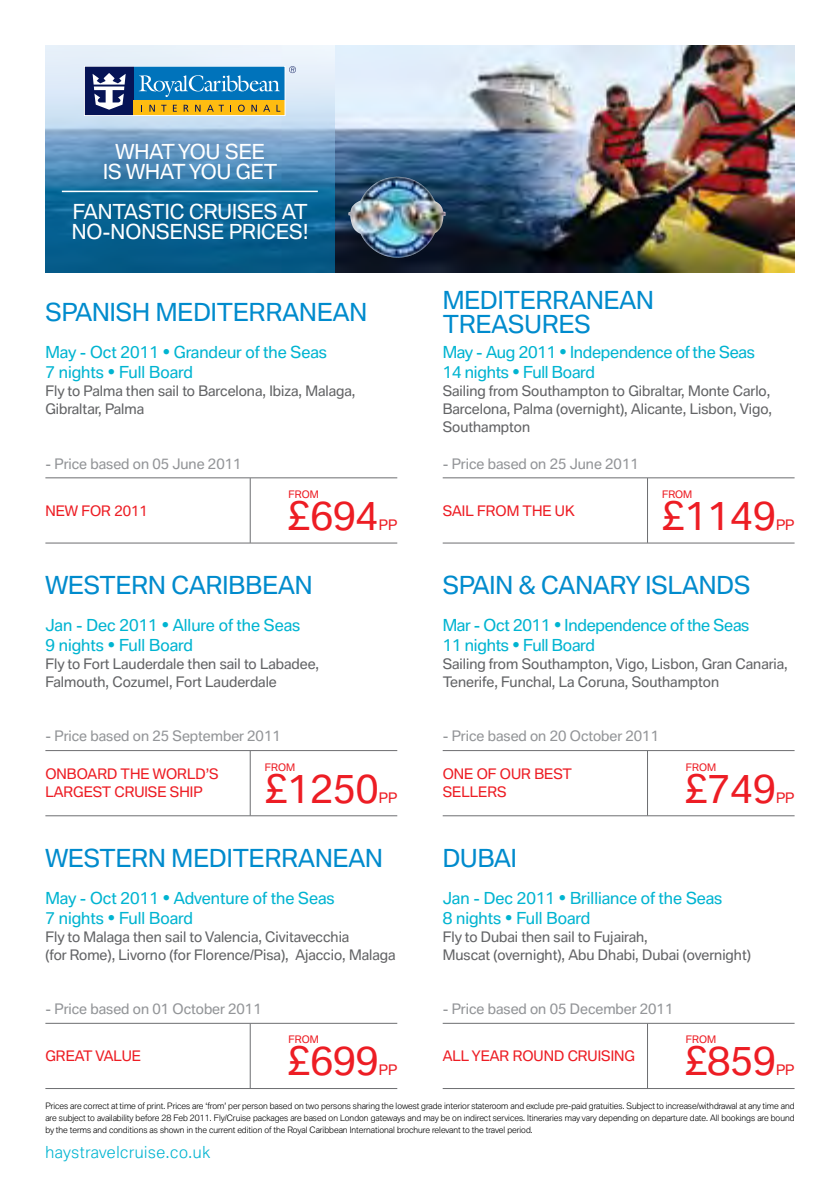
<style>
.page{position:relative;width:840px;height:1191px;background:#fff}
.page>*{position:absolute;margin:0;border:0;box-sizing:border-box;transform-origin:0 0}
.t1{font:38px "BMW Type";color:#ed1d24}
.t2{font:24px "BMW Type";color:#008bcd}
.t3{font:20px "BMW Type";letter-spacing:.055em;color:#fff}
.t4{font:16px/20px "BMW Type";color:#00b4d1}
.t5{font:300 16px "BMW Type";letter-spacing:.04em;color:#00b4d1}
.t6{font:14px/18px "BMW Type";color:#636466}
.t7{font:14px "BMW Type";color:#939598}
.t8{font:14px "BMW Type";color:#ed1d24}
.t9{font:10px "BMW Type";color:#ed1d24}
.t10{font:300 8.4px/12px "BMW Type";color:#000;text-align:justify}
</style>
<div class="page">
<img style="left:334px;top:45px;width:460px;height:227px">
<svg style="left:45px;top:45px;width:289px;height:227px;background:#5893b8"></svg>
<hr style="left:249px;top:478px;width:1px;height:65px;background:#6d6e71">
<hr style="left:45px;top:477px;width:352px;height:1px;background:#6d6e71">
<hr style="left:45px;top:542px;width:352px;height:1px;background:#6d6e71">
<hr style="left:249px;top:751px;width:1px;height:64px;background:#6d6e71">
<hr style="left:45px;top:750px;width:352px;height:1px;background:#6d6e71">
<hr style="left:45px;top:815px;width:352px;height:1px;background:#6d6e71">
<hr style="left:249px;top:1023px;width:1px;height:65px;background:#6d6e71">
<hr style="left:45px;top:1022px;width:352px;height:1px;background:#6d6e71">
<hr style="left:45px;top:1088px;width:352px;height:1px;background:#6d6e71">
<hr style="left:646px;top:478px;width:1px;height:65px;background:#6d6e71">
<hr style="left:442px;top:477px;width:352px;height:1px;background:#6d6e71">
<hr style="left:442px;top:542px;width:352px;height:1px;background:#6d6e71">
<hr style="left:646px;top:751px;width:1px;height:64px;background:#6d6e71">
<hr style="left:442px;top:750px;width:352px;height:1px;background:#6d6e71">
<hr style="left:442px;top:815px;width:352px;height:1px;background:#6d6e71">
<hr style="left:646px;top:1023px;width:1px;height:65px;background:#6d6e71">
<hr style="left:442px;top:1022px;width:352px;height:1px;background:#6d6e71">
<hr style="left:442px;top:1088px;width:352px;height:1px;background:#6d6e71">
<div style="left:84px;top:66px;width:201px;height:50px;background:#0073bb"></div>
<div style="left:84px;top:66px;width:50px;height:50px;background:#061456"></div>
<div style="left:134px;top:100px;width:151px;height:16px;background:#febc11"></div>
<svg style="left:149px;top:105px;width:6px;height:7px"></svg>
<svg style="left:161px;top:105px;width:5px;height:7px"></svg>
<svg style="left:173px;top:105px;width:4px;height:7px"></svg>
<svg style="left:183px;top:105px;width:5px;height:7px"></svg>
<svg style="left:195px;top:105px;width:5px;height:7px"></svg>
<svg style="left:207px;top:105px;width:17px;height:7px"></svg>
<svg style="left:238px;top:105px;width:6px;height:7px"></svg>
<svg style="left:251px;top:105px;width:6px;height:7px"></svg>
<svg style="left:263px;top:105px;width:7px;height:7px"></svg>
<svg style="left:276px;top:105px;width:4px;height:7px"></svg>
<svg style="left:92px;top:73px;width:34px;height:37px"></svg>
<svg style="left:139px;top:75px;width:141px;height:22px"></svg>
<svg style="left:289px;top:66px;width:7px;height:7px"></svg>
<div style="left:84px;top:66px;width:201px;height:50px;border:1px solid #fff"></div>
<img style="left:367px;top:177px;width:30px;height:13px">
<hr style="left:62px;top:191px;width:255px;height:1px;background:#fff">
<h3 class="t3" style="left:115px;top:140px;width:33px">What</h3>
<h3 class="t3" style="left:178px;top:140px;width:61px">you see</h3>
<h3 class="t3" style="left:103px;top:160px;width:37px">is what</h3>
<h3 class="t3" style="left:189px;top:160px;width:76px">you get</h3>
<h3 class="t3" style="left:73px;top:200px;width:54px">Fantast</h3>
<h3 class="t3" style="left:165px;top:200px;width:39px">ic cru</h3>
<h3 class="t3" style="left:232px;top:200px;width:19px">ises</h3>
<h3 class="t3" style="left:282px;top:200px;width:14px">at</h3>
<h3 class="t3" style="left:72px;top:220px;width:204px">no-nonsense prices</h3>
<h3 class="t3" style="left:302px;top:220px;width:7px">!</h3>
<h2 class="t2" style="left:45px;top:299px;width:189px">Spanish Mediterra</h2>
<h2 class="t2" style="left:299px;top:299px;width:69px">nean</h2>
<p class="t4" style="left:45px;top:342px;width:283px">May - Oct 2011 • Grandeur of the Seas<br>7 nights • Full Board</p>
<p class="t6" style="left:45px;top:382px;width:311px">Fly to Palma then sail to Barcelona, Ibiza, Malaga,<br>Gibraltar, Palma</p>
<p class="t7" style="left:45px;top:455px;width:197px">- Price based on 05 June 2011</p>
<h2 class="t2" style="left:442px;top:287px;width:79px">Mediterra</h2>
<h2 class="t2" style="left:585px;top:287px;width:69px">nean</h2>
<h2 class="t2" style="left:442px;top:311px;width:34px">Treasures</h2>
<p class="t4" style="left:442px;top:342px;width:313px">May - Aug 2011 • Independence of the Seas<br>14 nights • Full Board</p>
<p class="t6" style="left:442px;top:382px;width:331px">Sailing from Southampton to Gibraltar, Monte Carlo,<br>Barcelona, Palma (overnight), Alicante, Lisbon, Vigo,<br>Southampton</p>
<p class="t7" style="left:442px;top:455px;width:197px">- Price based on 25 June 2011</p>
<p class="t8" style="left:45px;top:502px;width:104px">NEW FOR 2011</p>
<p class="t9" style="left:288px;top:488px;width:9px">from</p>
<h1 class="t1" style="left:287px;top:494px;width:93px">£694</h1>
<p class="t8" style="left:378px;top:517px;width:20px">pp</p>
<p class="t8" style="left:442px;top:502px;width:46px">sailfrom</p>
<p class="t8" style="left:522px;top:502px;width:11px">the</p>
<p class="t8" style="left:554px;top:502px;width:11px">uk</p>
<p class="t9" style="left:661px;top:488px;width:9px">from</p>
<h1 class="t1" style="left:661px;top:494px;width:115px">£1149</h1>
<p class="t8" style="left:775px;top:517px;width:20px">pp</p>
<h2 class="t2" style="left:45px;top:571px;width:40px">Wester</h2>
<h2 class="t2" style="left:148px;top:571px;width:98px">n Caribbea</h2>
<h2 class="t2" style="left:295px;top:571px;width:19px">n</h2>
<p class="t4" style="left:45px;top:615px;width:256px">Jan - Dec 2011 • Allure of the Seas<br>9 nights • Full Board</p>
<p class="t6" style="left:45px;top:655px;width:275px">Fly to Fort Lauderdale then sail to Labadee,<br>Falmouth, Cozumel, Fort Lauderdale</p>
<h2 class="t2" style="left:442px;top:571px;width:226px">spain &amp; canary isla</h2>
<h2 class="t2" style="left:698px;top:571px;width:35px">nds</h2>
<p class="t4" style="left:442px;top:615px;width:308px">Mar - Oct 2011 • Independence of the Seas<br>11 nights • Full Board</p>
<p class="t6" style="left:442px;top:655px;width:346px">Sailing from Southampton, Vigo, Lisbon, Gran Canaria,<br>Tenerife, Funchal, La Coruna, Southampton</p>
<p class="t7" style="left:45px;top:728px;width:237px">- Price based on 25 September 2011</p>
<p class="t7" style="left:442px;top:728px;width:218px">- Price based on 20 October 2011</p>
<p class="t8" style="left:45px;top:766px;width:33px">Onboard</p>
<p class="t8" style="left:120px;top:766px;width:11px">the</p>
<p class="t8" style="left:153px;top:766px;width:24px">World</p>
<p class="t8" style="left:205px;top:766px;width:12px">’s</p>
<p class="t8" style="left:45px;top:784px;width:10px">lar</p>
<p class="t8" style="left:73px;top:784px;width:21px">gest</p>
<p class="t8" style="left:114px;top:784px;width:11px">cru</p>
<p class="t8" style="left:144px;top:784px;width:60px">ise ship</p>
<p class="t9" style="left:265px;top:761px;width:9px">from</p>
<h1 class="t1" style="left:264px;top:767px;width:115px">£1250</h1>
<p class="t8" style="left:378px;top:789px;width:20px">pp</p>
<p class="t8" style="left:442px;top:766px;width:69px">One of our</p>
<p class="t8" style="left:534px;top:766px;width:11px">best</p>
<p class="t8" style="left:442px;top:784px;width:10px">sellers</p>
<p class="t9" style="left:685px;top:761px;width:9px">from</p>
<h1 class="t1" style="left:684px;top:767px;width:93px">£749</h1>
<p class="t8" style="left:775px;top:789px;width:20px">pp</p>
<h2 class="t2" style="left:45px;top:844px;width:40px">Wester</h2>
<h2 class="t2" style="left:148px;top:844px;width:102px">n Mediterra</h2>
<h2 class="t2" style="left:315px;top:844px;width:69px">nean</h2>
<p class="t4" style="left:45px;top:888px;width:290px">May - Oct 2011 • Adventure of the Seas<br>7 nights • Full Board</p>
<p class="t6" style="left:45px;top:927px;width:351px">Fly to Malaga then sail to Valencia, Civitavecchia<br>(for Rome), Livorno (for Florence/Pisa), Ajaccio, Malaga</p>
<h2 class="t2" style="left:442px;top:844px;width:18px">duba</h2>
<h2 class="t2" style="left:510px;top:844px;width:7px">i</h2>
<p class="t4" style="left:442px;top:888px;width:281px">Jan - Dec 2011 • Brilliance of the Seas<br>8 nights • Full Board</p>
<p class="t6" style="left:442px;top:927px;width:309px">Fly to Dubai then sail to Fujairah,<br>Muscat (overnight), Abu Dhabi, Dubai (overnight)</p>
<p class="t7" style="left:45px;top:1000px;width:218px">- Price based on 01 October 2011</p>
<p class="t7" style="left:442px;top:1000px;width:232px">- Price based on 05 December 2011</p>
<p class="t8" style="left:45px;top:1047px;width:21px">great</p>
<p class="t8" style="left:95px;top:1047px;width:3px">value</p>
<p class="t9" style="left:288px;top:1034px;width:9px">from</p>
<h1 class="t1" style="left:287px;top:1039px;width:93px">£699</h1>
<p class="t8" style="left:378px;top:1062px;width:20px">pp</p>
<p class="t8" style="left:442px;top:1047px;width:10px">all</p>
<p class="t8" style="left:471px;top:1047px;width:19px">year</p>
<p class="t8" style="left:512px;top:1047px;width:11px">rou</p>
<p class="t8" style="left:543px;top:1047px;width:35px">nd cru</p>
<p class="t8" style="left:597px;top:1047px;width:39px">ising</p>
<p class="t9" style="left:685px;top:1034px;width:9px">from</p>
<h1 class="t1" style="left:684px;top:1039px;width:93px">£859</h1>
<p class="t8" style="left:775px;top:1062px;width:20px">pp</p>
<p class="t10" style="left:45px;top:1099px;width:750px">Prices are correct at time of print. Prices are ‘from’ per person based on two persons sharing the lowest grade interior stateroom and exclude pre-paid gratuities. Subject to increase/withdrawal at any time and are subject to availability before 28 Feb 2011. Fly/Cruise packages are based on London gateways and may be on indirect services. Itineraries may vary depending on departure date. All bookings are bound by the terms and conditions as shown in the current edition of the Royal Caribbean International brochure relevant to the travel period.</p>
<p class="t5" style="left:45px;top:1143px;width:166px">haystravelcruise.co.uk</p>
</div>
